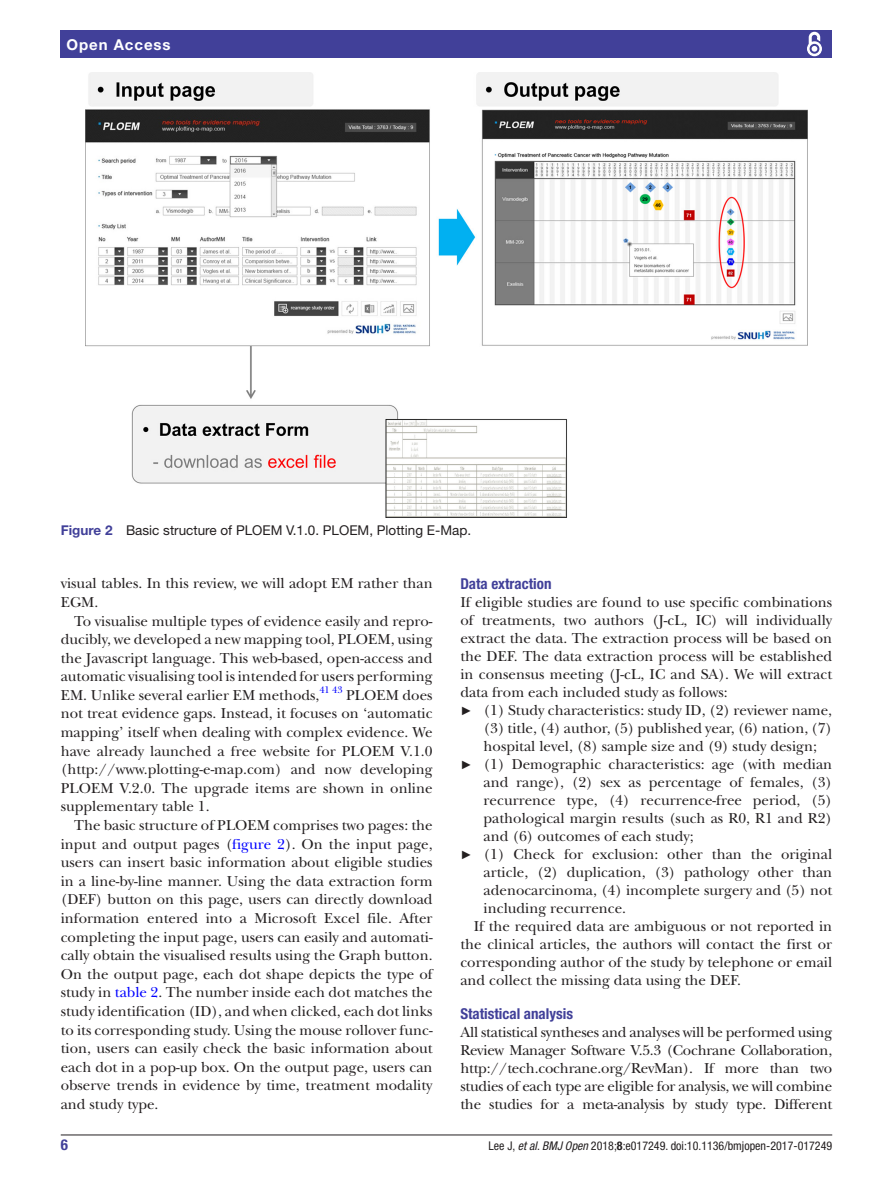
<style>
.page{position:relative;width:893px;height:1191px;background:#fff}
.page>*{position:absolute;margin:0;border:0;box-sizing:border-box;transform-origin:0 0}
.t1{font:15px/18.6px "New Baskerville";color:#231f20;text-align:justify}
.t2{font:700 condensed 15px "Helvetica Neue LT Std";color:#414099}
.t3{font:700 15px "Helvetica Neue LT Std";letter-spacing:.065em;color:#fff}
.t4{font:13.5px "Helvetica Neue LT Std";color:#231f20}
.t5{font:condensed 12px "Helvetica Neue LT Std";color:#231f20}
.t6{font:9.9px "New Baskerville";color:#00f}
.s1{font-weight:700;color:#414099}
.s2{color:#00f}
.s3{font-family:"Arial";font-size:12px}
.s4{font-style:italic}
.s5{font-weight:700}
</style>
<div class="page">
<hr style="left:61px;top:1134px;width:771px;height:1px;background:#231f20">
<div style="left:61px;top:31px;width:771px;height:27px;background:#414099"></div>
<svg style="left:807px;top:31px;width:15px;height:26px"></svg>
<img style="left:85px;top:73px;width:723px;height:444px">
<p class="t3" style="left:66px;top:35px;width:106px">Open Access</p>
<p class="t4" style="left:61px;top:522px;width:412px"><span class="s1">Figure 2</span> Basic structure of PLOEM V.1.0. PLOEM, Plotting E-Map.</p>
<p class="t1" style="left:61px;top:574px;width:373px">visual tables. In this review, we will adopt EM rather than<br>EGM.</p>
<p class="t1" style="left:61px;top:611px;width:373px;text-indent:14px">To visualise multiple types of evidence easily and repro&shy;ducibly, we developed a new mapping tool, PLOEM, using the Javascript language. This web-based, open-access and automatic visualising tool is intended for users performing EM. Unlike several earlier EM methods,</p>
<p class="t6" style="left:319px;top:684px;width:25px">41 43</p>
<p class="t1" style="left:61px;top:686px;width:373px;text-indent:285px">PLOEM does not treat evidence gaps. Instead, it focuses on ‘automatic mapping’ itself when dealing with complex evidence. We have already launched a free website for PLOEM V.1.0 (http://www.plotting-e-map.com) and now developing PLOEM V.2.0. The upgrade items are shown in online supplementary table 1.</p>
<p class="t1" style="left:61px;top:816px;width:373px;text-indent:13px">The basic structure of PLOEM comprises two pages: the input and output pages (<span class="s2">figure 2</span>). On the input page, users can insert basic information about eligible studies in a line-by-line manner. Using the data extraction form (DEF) button on this page, users can directly download information entered into a Microsoft Excel file. After completing the input page, users can easily and automati&shy;cally obtain the visualised results using the Graph button.<br>On the output page, each dot shape depicts the type of study in <span class="s2">table 2</span>. The number inside each dot matches the study identification (ID), and when clicked, each dot links to its corresponding study. Using the mouse rollover func&shy;tion, users can easily check the basic information about each dot in a pop-up box. On the output page, users can observe trends in evidence by time, treatment modality and study type.</p>
<p class="t2" style="left:460px;top:574px;width:93px">Data extraction</p>
<p class="t1" style="left:460px;top:593px;width:373px">If eligible studies are found to use specific combinations</p>
<p class="t1" style="left:460px;top:611px;width:373px">of treatments, two authors (J-cL, IC) will individually</p>
<p class="t1" style="left:460px;top:629px;width:373px">extract the data. The extraction process will be based on</p>
<p class="t1" style="left:460px;top:647px;width:373px">the DEF. The data extraction process will be established</p>
<p class="t1" style="left:460px;top:665px;width:373px">in consensus meeting (J-cL, IC and SA). We will extract</p>
<p class="t1" style="left:460px;top:683px;width:269px">data from each included study as follows:</p>
<p class="t1" style="left:460px;top:701px;width:373px"><span class="s3">►</span> (1) Study characteristics: study ID, (2) reviewer name,</p>
<p class="t1" style="left:484px;top:719px;width:350px">(3) title, (4) author, (5) published year, (6) nation, (7)</p>
<p class="t1" style="left:484px;top:737px;width:335px">hospital level, (8) sample size and (9) study design;</p>
<p class="t1" style="left:460px;top:755px;width:373px"><span class="s3">►</span> (1) Demographic characteristics: age (with median</p>
<p class="t1" style="left:484px;top:773px;width:350px">and range), (2) sex as percentage of females, (3)</p>
<p class="t1" style="left:484px;top:791px;width:350px">recurrence type, (4) recurrence-free period, (5)</p>
<p class="t1" style="left:484px;top:809px;width:350px">pathological margin results (such as R0, R1 and R2)</p>
<p class="t1" style="left:484px;top:827px;width:211px">and (6) outcomes of each study;</p>
<p class="t1" style="left:460px;top:845px;width:373px"><span class="s3">►</span> (1) Check for exclusion: other than the original</p>
<p class="t1" style="left:484px;top:863px;width:350px">article, (2) duplication, (3) pathology other than</p>
<p class="t1" style="left:484px;top:881px;width:350px">adenocarcinoma, (4) incomplete surgery and (5) not</p>
<p class="t1" style="left:484px;top:899px;width:144px">including recurrence.</p>
<p class="t1" style="left:474px;top:917px;width:360px">If the required data are ambiguous or not reported in</p>
<p class="t1" style="left:460px;top:935px;width:373px">the clinical articles, the authors will contact the first or</p>
<p class="t1" style="left:460px;top:953px;width:373px">corresponding author of the study by telephone or email</p>
<p class="t1" style="left:460px;top:971px;width:282px">and collect the missing data using the DEF.</p>
<p class="t2" style="left:460px;top:1005px;width:114px">Statistical analysis</p>
<p class="t1" style="left:460px;top:1023px;width:373px;line-height:18px">All statistical syntheses and analyses will be performed using Review Manager Software V.5.3 (Cochrane Collaboration, http://tech.cochrane.org/RevMan). If more than two studies of each type are eligible for analysis, we will combine the studies for a meta-analysis by study type. Different</p>
<p class="t2" style="left:61px;top:1135px;width:9px">6</p>
<p class="t5" style="left:489px;top:1138px;width:345px">Lee J, <span class="s4">et al</span>. <span class="s4">BMJ Open</span> 2018;<span class="s5">8</span>:e017249. doi:10.1136/bmjopen-2017-017249</p>
</div>
